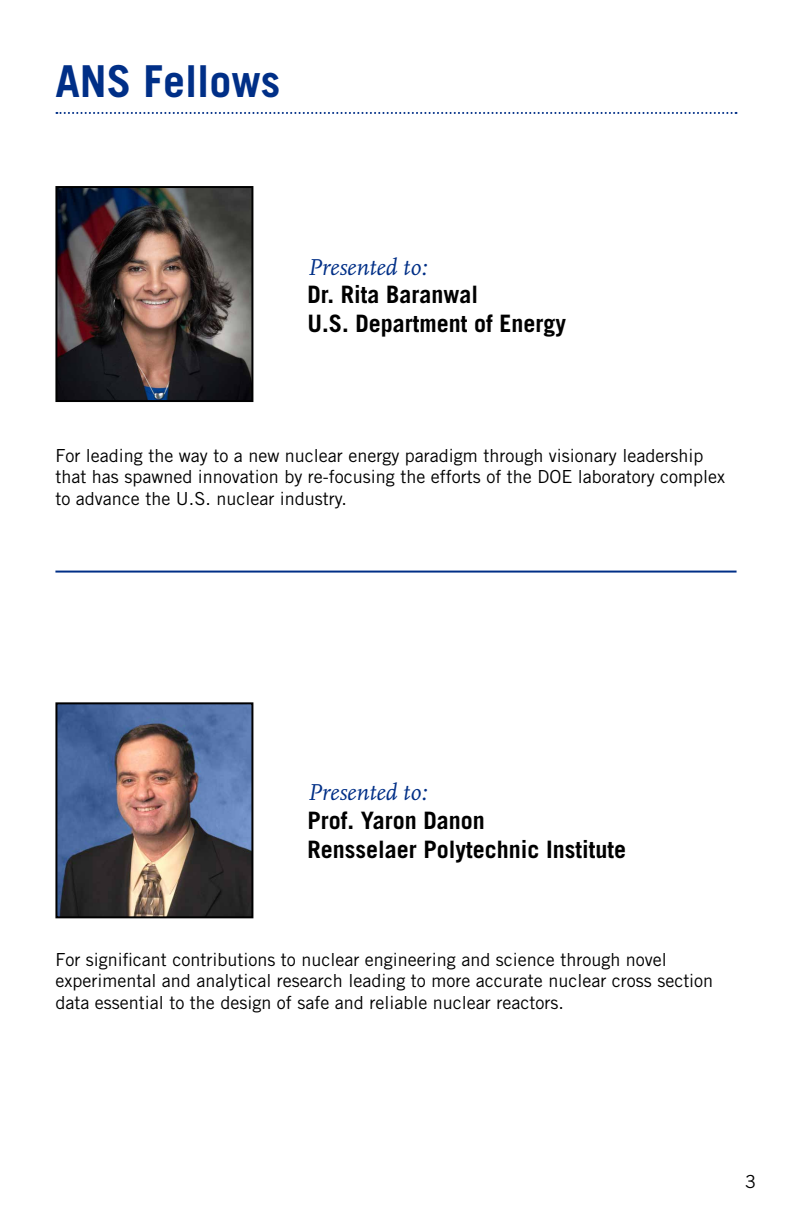
<style>
.page{position:relative;width:792px;height:1224px;background:#fff}
.page>*{position:absolute;margin:0;border:0;box-sizing:border-box;transform-origin:0 0}
.t1{font:700 44px "Trade Gothic";color:#002f87}
.t2{font:700 24px/28.8px "Trade Gothic";color:#000}
.t3{font:italic 24px "Scala OT";color:#002f87}
.t4{font:18px/21.6px "Trade Gothic";color:#000}
</style>
<div class="page">
<svg style="left:56px;top:112px;width:681px;height:2px"></svg>
<hr style="left:55px;top:571px;width:682px;height:2px;background:#002f87">
<img style="left:58px;top:189px;width:192px;height:210px">
<div style="left:55px;top:186px;width:198px;height:216px;border:2px solid #000"></div>
<img style="left:58px;top:705px;width:192px;height:210px">
<div style="left:55px;top:702px;width:198px;height:216px;border:2px solid #000"></div>
<h1 class="t1" style="left:55px;top:54px;width:226px">ANS Fellows</h1>
<h2 class="t3" style="left:307px;top:254px;width:121px">Presented to:</h2>
<h2 class="t2" style="left:307px;top:280px;width:260px">Dr. Rita Baranwal<br>U.S. Department of Energy</h2>
<p class="t4" style="left:55px;top:444px;width:671px">For leading the way to a new nuclear energy paradigm through visionary leadership that has spawned innovation by re-focusing the efforts of the DOE laboratory complex to advance the U.S. nuclear industry.</p>
<h2 class="t3" style="left:307px;top:779px;width:121px">Presented to:</h2>
<h2 class="t2" style="left:307px;top:806px;width:320px">Prof. Yaron Danon<br>Rensselaer Polytechnic Institute</h2>
<p class="t4" style="left:55px;top:948px;width:659px">For significant contributions to nuclear engineering and science through novel experimental and analytical research leading to more accurate nuclear cross section data essential to the design of safe and reliable nuclear reactors.</p>
<p class="t4" style="left:745px;top:1170px;width:12px">3</p>
</div>
